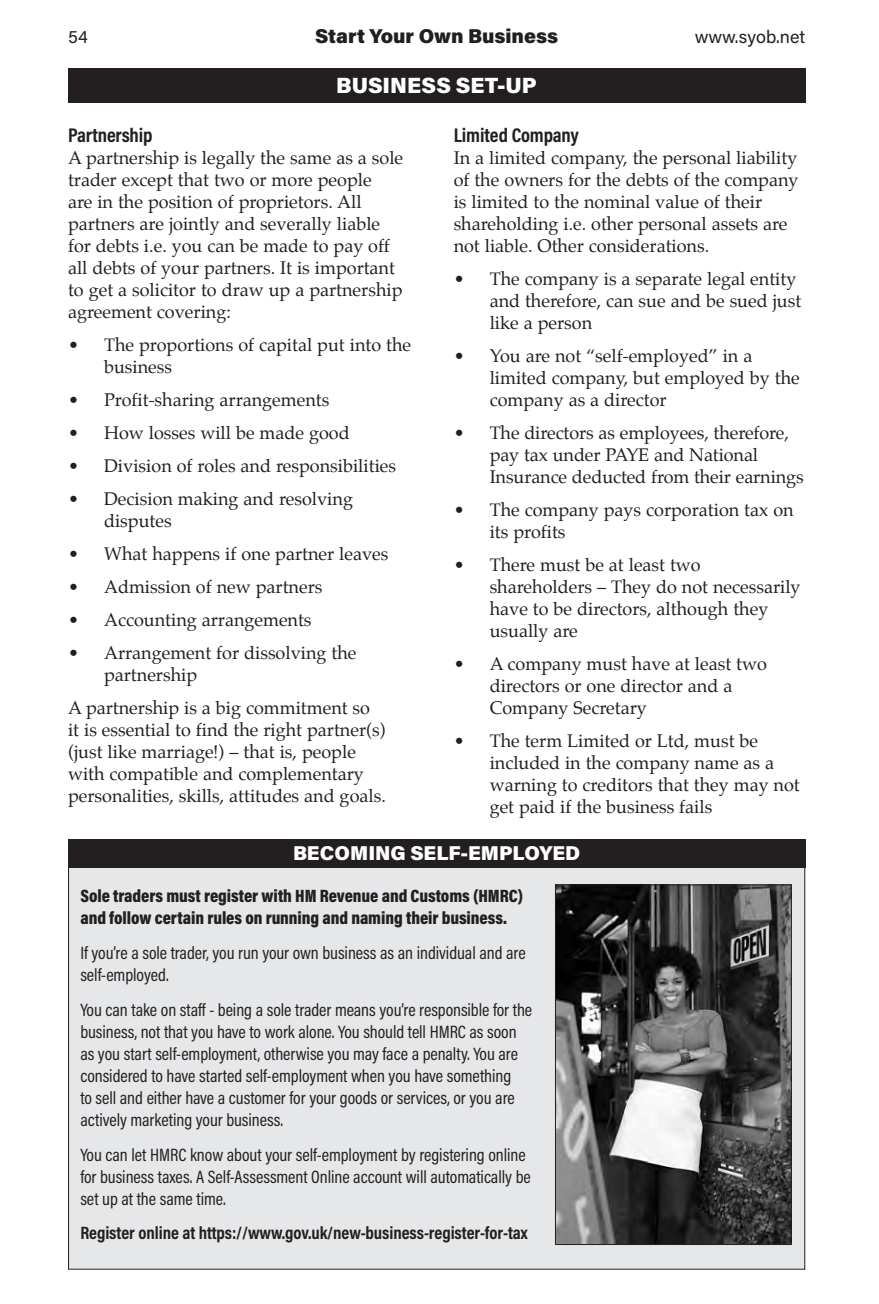
<style>
.page{position:relative;width:879px;height:1304px;background:#fff}
.page>*{position:absolute;margin:0;border:0;box-sizing:border-box;transform-origin:0 0}
.t1{font:900 22px "Acumin Pro";color:#fff}
._7b-subsubhead{font:700 20px "Acumin Pro Cond";letter-spacing:-.01em;color:#231f20}
._1-header1WOB{font:900 20px "Acumin Pro";color:#fff}
.t2{font:900 20px "Acumin Pro";color:#231f20}
._8-textUnderSub8{font:18px/22px "Palatino";color:#231f20}
._13-textBox13{font:18px/22px "Acumin Pro Cond";letter-spacing:-.005em;color:#231f20}
._9-text9{font:18px/22px "Palatino";color:#231f20}
._13-textBox13-2{font:900 18px/22px "Acumin Pro Cond";letter-spacing:-.005em;color:#231f20}
._13-textBox13-3{font:700 18px "Acumin Pro Cond";letter-spacing:-.005em;color:#231f20}
.t3{font:18px "Acumin Pro";color:#231f20}
</style>
<div class="page">
<div style="left:68px;top:68px;width:737px;height:34px;background:#231f20"></div>
<div style="left:69px;top:846px;width:736px;height:423px;background:#e6e7e9"></div>
<div style="left:68px;top:839px;width:737px;height:28px;background:#231f20"></div>
<img style="left:557px;top:886px;width:233px;height:357px">
<div style="left:555px;top:884px;width:237px;height:361px;border:1px solid #231f20"></div>
<p class="t3" style="left:68px;top:24px;width:21px">54</p>
<p class="t2" style="left:315px;top:22px;width:245px">Start Your Own Business</p>
<p class="t3" style="left:695px;top:24px;width:112px">www.syob.net</p>
<p class="t1" style="left:336px;top:70px;width:202px">BUSINESS SET-UP</p>
<p class="_7b-subsubhead" style="left:68px;top:122px;width:86px">Partnership</p>
<p class="_8-textUnderSub8" style="left:68px;top:147px;width:337px">A partnership is legally the same as a sole trader except that two or more people<br>are in the position of proprietors. All partners are jointly and severally liable for debts i.e. you can be made to pay off all debts of your partners. It is important to get a solicitor to draw up a partnership agreement covering:</p>
<p class="_8-textUnderSub8" style="left:104px;top:334px;width:308px;text-indent:-36px">• The proportions of capital put into the business</p>
<p class="_8-textUnderSub8" style="left:68px;top:389px;width:263px">• Profit-sharing arrangements</p>
<p class="_8-textUnderSub8" style="left:68px;top:422px;width:283px">• How losses will be made good</p>
<p class="_8-textUnderSub8" style="left:68px;top:455px;width:330px">• Division of roles and responsibilities</p>
<p class="_8-textUnderSub8" style="left:104px;top:488px;width:250px;text-indent:-36px">• Decision making and resolving disputes</p>
<p class="_8-textUnderSub8" style="left:68px;top:543px;width:322px">• What happens if one partner leaves</p>
<p class="_8-textUnderSub8" style="left:68px;top:576px;width:256px">• Admission of new partners</p>
<p class="_8-textUnderSub8" style="left:68px;top:609px;width:245px">• Accounting arrangements</p>
<p class="_8-textUnderSub8" style="left:104px;top:642px;width:254px;text-indent:-36px">• Arrangement for dissolving the partnership</p>
<p class="_9-text9" style="left:68px;top:697px;width:319px">A partnership is a big commitment so<br>it is essential to find the right partner(s) (just like marriage!) – that is, people with compatible and complementary personalities, skills, attitudes and goals.</p>
<p class="_7b-subsubhead" style="left:454px;top:122px;width:127px">Limited Company</p>
<p class="_8-textUnderSub8" style="left:454px;top:147px;width:346px">In a limited company, the personal liability of the owners for the debts of the company is limited to the nominal value of their shareholding i.e. other personal assets are not liable. Other considerations.</p>
<p class="_8-textUnderSub8" style="left:490px;top:268px;width:313px;text-indent:-36px">• The company is a separate legal entity and therefore, can sue and be sued just like a person</p>
<p class="_8-textUnderSub8" style="left:490px;top:345px;width:311px;text-indent:-36px">• You are not “self-employed” in a limited company, but employed by the company as a director</p>
<p class="_8-textUnderSub8" style="left:490px;top:422px;width:316px;text-indent:-36px">• The directors as employees, therefore, pay tax under PAYE and National<br>Insurance deducted from their earnings</p>
<p class="_8-textUnderSub8" style="left:490px;top:499px;width:305px;text-indent:-36px">• The company pays corporation tax on its profits</p>
<p class="_8-textUnderSub8" style="left:490px;top:554px;width:312px;text-indent:-36px">• There must be at least two shareholders – They do not necessarily have to be directors, although they usually are</p>
<p class="_8-textUnderSub8" style="left:490px;top:653px;width:279px;text-indent:-36px">• A company must have at least two directors or one director and a<br>Company Secretary</p>
<p class="_8-textUnderSub8" style="left:490px;top:730px;width:312px;text-indent:-36px">• The term Limited or Ltd, must be included in the company name as a warning to creditors that they may not get paid if the business fails</p>
<p class="_1-header1WOB" style="left:293px;top:839px;width:289px">BECOMING SELF-EMPLOYED</p>
<p class="_13-textBox13-2" style="left:80px;top:885px;width:444px">Sole traders must register with HM Revenue and Customs (HMRC) and follow certain rules on running and naming their business.</p>
<p class="_13-textBox13" style="left:80px;top:942px;width:447px">If you’re a sole trader, you run your own business as an individual and are self-employed.</p>
<p class="_13-textBox13" style="left:80px;top:998px;width:453px">You can take on staff - being a sole trader means you’re responsible for the business, not that you have to work alone. You should tell HMRC as soon as you start self-employment, otherwise you may face a penalty. You are considered to have started self-employment when you have something<br>to sell and either have a customer for your goods or services, or you are actively marketing your business.</p>
<p class="_13-textBox13" style="left:80px;top:1143px;width:452px">You can let HMRC know about your self-employment by registering online for business taxes. A Self-Assessment Online account will automatically be set up at the same time.</p>
<p class="_13-textBox13-3" style="left:80px;top:1221px;width:449px">Register online at https://www.gov.uk/new-business-register-for-tax</p>
</div>
